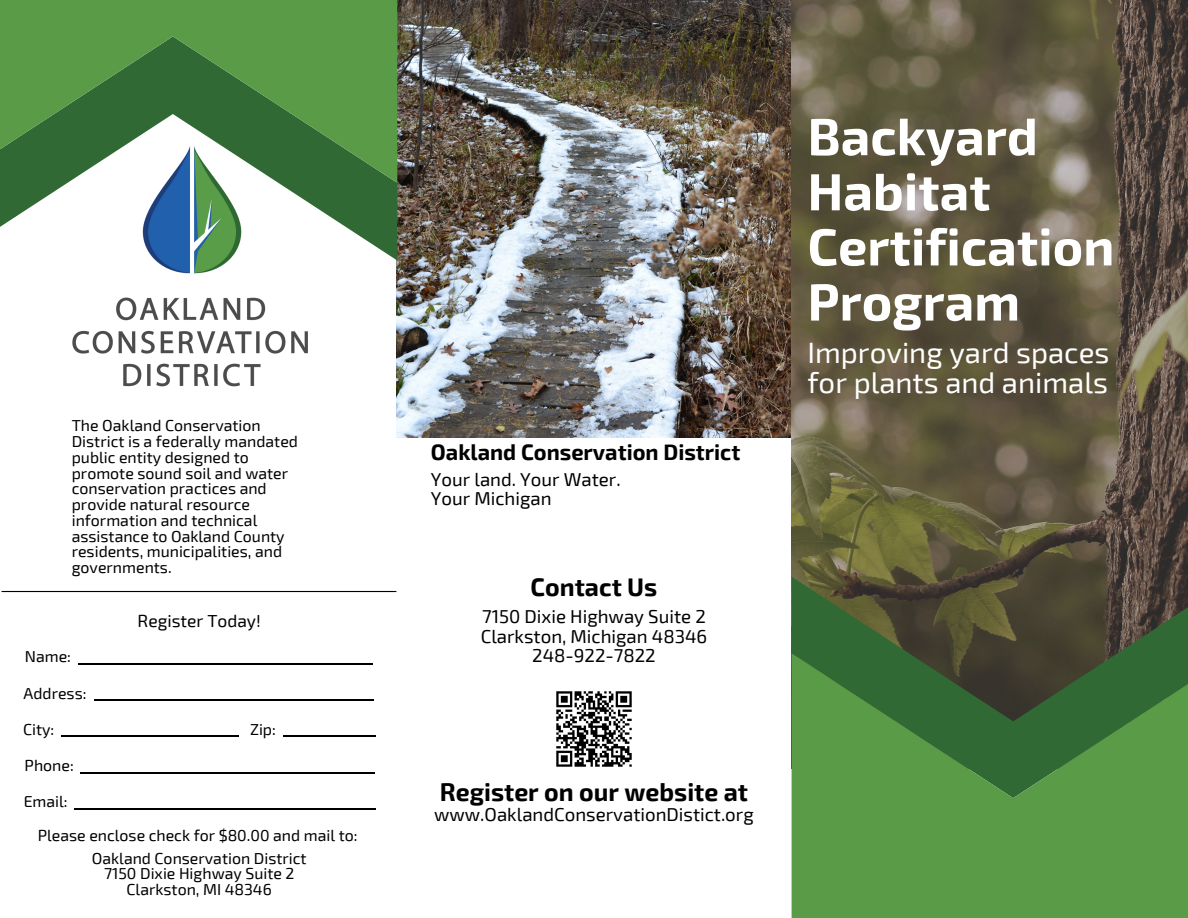
<style>
.page{position:relative;width:1188px;height:918px;background:#fff}
.page>*{position:absolute;margin:0;border:0;box-sizing:border-box;transform-origin:0 0}
.t1{font:700 52.2px/55.2px "Exo 2";color:#fff}
.t2{font:29.4px/30.3px "Exo 2";color:#fff}
.t3{font:700 24.9px "Exo 2";color:#000}
.t4{font:700 21.9px "Exo 2";color:#000}
.t5{font:18.75px/19.2px "Exo 2";color:#000;text-align:center}
.t6{font:17.4px "Exo 2";color:#000}
.t7{font:15.9px/15.8px "Exo 2";color:#000;text-align:center}
</style>
<div class="page">
<img style="left:396px;top:0;width:395px;height:438px">
<img style="left:791px;top:0;width:397px;height:768px">
<svg style="left:792px;top:577px;width:396px;height:76px;background:#484e34"></svg>
<svg style="left:792px;top:653px;width:396px;height:265px;background:#4e8840"></svg>
<svg style="left:0;top:183px;width:397px;height:78px"></svg>
<svg style="left:0;top:0;width:397px;height:183px;background:#508c45"></svg>
<img style="left:72px;top:147px;width:241px;height:240px">
<img style="left:556px;top:691px;width:76px;height:76px">
<hr style="left:2px;top:591px;width:394px;height:1px;background:#000">
<hr style="left:78px;top:663px;width:294px;height:2px;background:#000">
<hr style="left:94px;top:700px;width:280px;height:1px;background:#000">
<hr style="left:61px;top:736px;width:178px;height:1px;background:#000">
<hr style="left:283px;top:736px;width:92px;height:1px;background:#000">
<hr style="left:81px;top:772px;width:294px;height:1px;background:#000">
<hr style="left:75px;top:808px;width:301px;height:1px;background:#000">
<p class="t7" style="left:72px;top:417px;width:228px;text-align:left">The Oakland Conservation<br>District is a federally mandated public entity designed to promote sound soil and water conservation practices and provide natural resource information and technical assistance to Oakland County residents, municipalities, and governments.</p>
<p class="t6" style="left:138px;top:609px;width:125px">Register Today!</p>
<p class="t7" style="left:25px;top:648px;width:48px">Name:</p>
<p class="t7" style="left:24px;top:684px;width:64px">Address:</p>
<p class="t7" style="left:23px;top:720px;width:33px">City:</p>
<p class="t7" style="left:250px;top:720px;width:27px">Zip:</p>
<p class="t7" style="left:25px;top:757px;width:51px">Phone:</p>
<p class="t7" style="left:24px;top:793px;width:45px">Email:</p>
<p class="t7" style="left:38px;top:823px;width:321px;line-height:22.8px">Please enclose check for $80.00 and mail to:<br>Oakland Conservation District</p>
<p class="t7" style="left:104px;top:865px;width:192px">7150 Dixie Highway Suite 2<br>Clarkston, MI 48346</p>
<h3 class="t4" style="left:431px;top:438px;width:311px">Oakland Conservation District</h3>
<p class="t5" style="left:431px;top:469px;width:191px;text-align:left">Your land. Your Water.<br>Your Michigan</p>
<h3 class="t3" style="left:531px;top:571px;width:128px">Contact Us</h3>
<p class="t5" style="left:481px;top:606px;width:228px">7150 Dixie Highway Suite 2<br>Clarkston, Michigan 48346<br>248-922-7822</p>
<h3 class="t3" style="left:440px;top:776px;width:310px">Register on our website at</h3>
<p class="t5" style="left:434px;top:804px;width:321px">www.OaklandConservationDistict.org</p>
<h1 class="t1" style="left:807px;top:106px;width:309px">Backyard<br>Habitat<br>Certification<br>Program</h1>
<h2 class="t2" style="left:807px;top:336px;width:303px">Improving yard spaces for plants and animals</h2>
</div>
